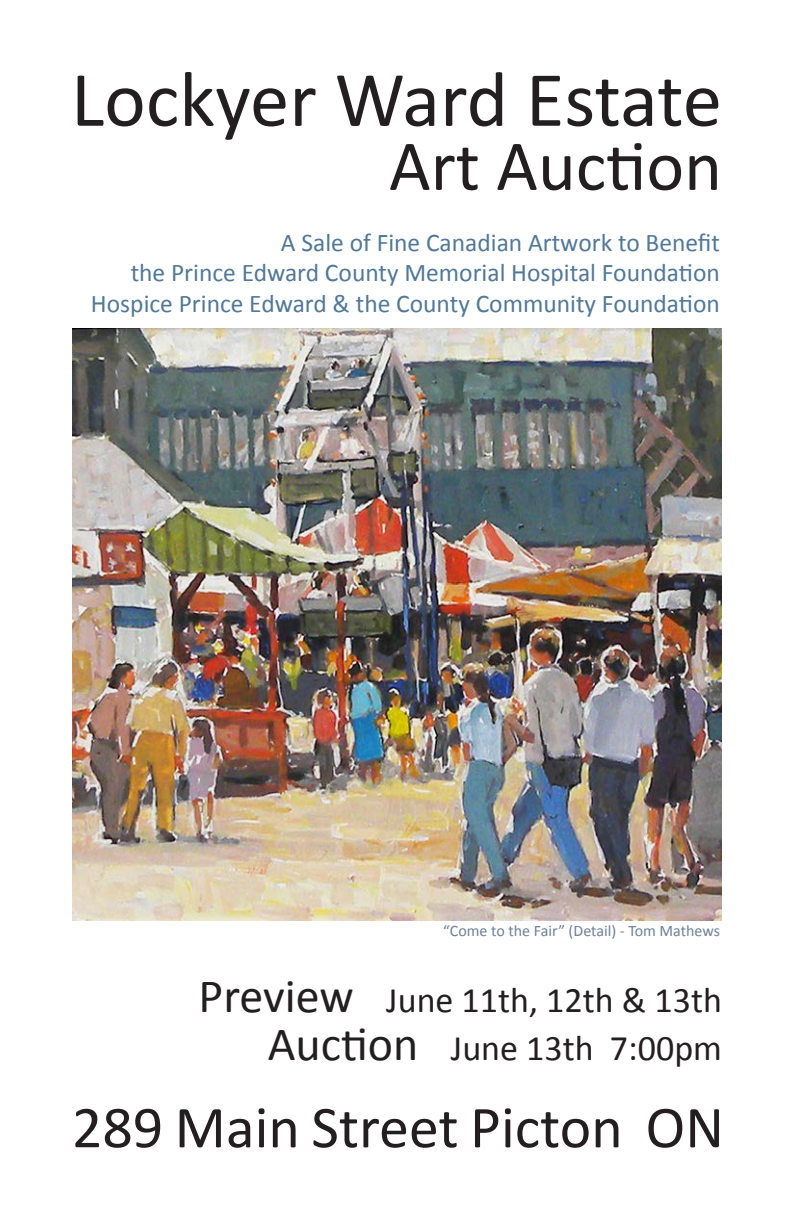
<style>
.page{position:relative;width:792px;height:1224px;background:#fff}
.page>*{position:absolute;margin:0;border:0;box-sizing:border-box;transform-origin:0 0}
.t1{font:79px "Calibri";letter-spacing:-.005em;color:#231f20}
.t2{font:72px "Calibri";color:#231f20}
.t3{font:60px "Calibri";color:#231f20}
.t4{font:36px "Calibri";color:#231f20}
.t5{font:25.6px "Calibri";color:#517896}
.t6{font:16px "Calibri";color:#6e8196}
.s1{font-size:48px}
</style>
<div class="page">
<img style="left:72px;top:328px;width:650px;height:592px">
<p class="t1" style="left:71px;top:50px;width:653px">Lockyer Ward Estate</p>
<p class="t2" style="left:389px;top:120px;width:334px">Art Auction</p>
<p class="t5" style="left:281px;top:226px;width:441px">A Sale of Fine Canadian Artwork to Benefit</p>
<p class="t5" style="left:131px;top:257px;width:591px">the Prince Edward County Memorial Hospital Foundation</p>
<p class="t5" style="left:91px;top:287px;width:630px">Hospice Prince Edward &amp; the County Community Foundation</p>
<p class="t6" style="left:443px;top:921px;width:278px">“Come to the Fair” (Detail) - Tom Mathews</p>
<p class="t4" style="left:199px;top:977px;width:525px"><span class="s1">Preview</span> June 11th, 12th &amp; 13th</p>
<p class="t4" style="left:268px;top:1025px;width:456px"><span class="s1">Auction</span> June 13th 7:00pm</p>
<p class="t3" style="left:72px;top:1089px;width:654px">289 Main Street Picton ON</p>
</div>
